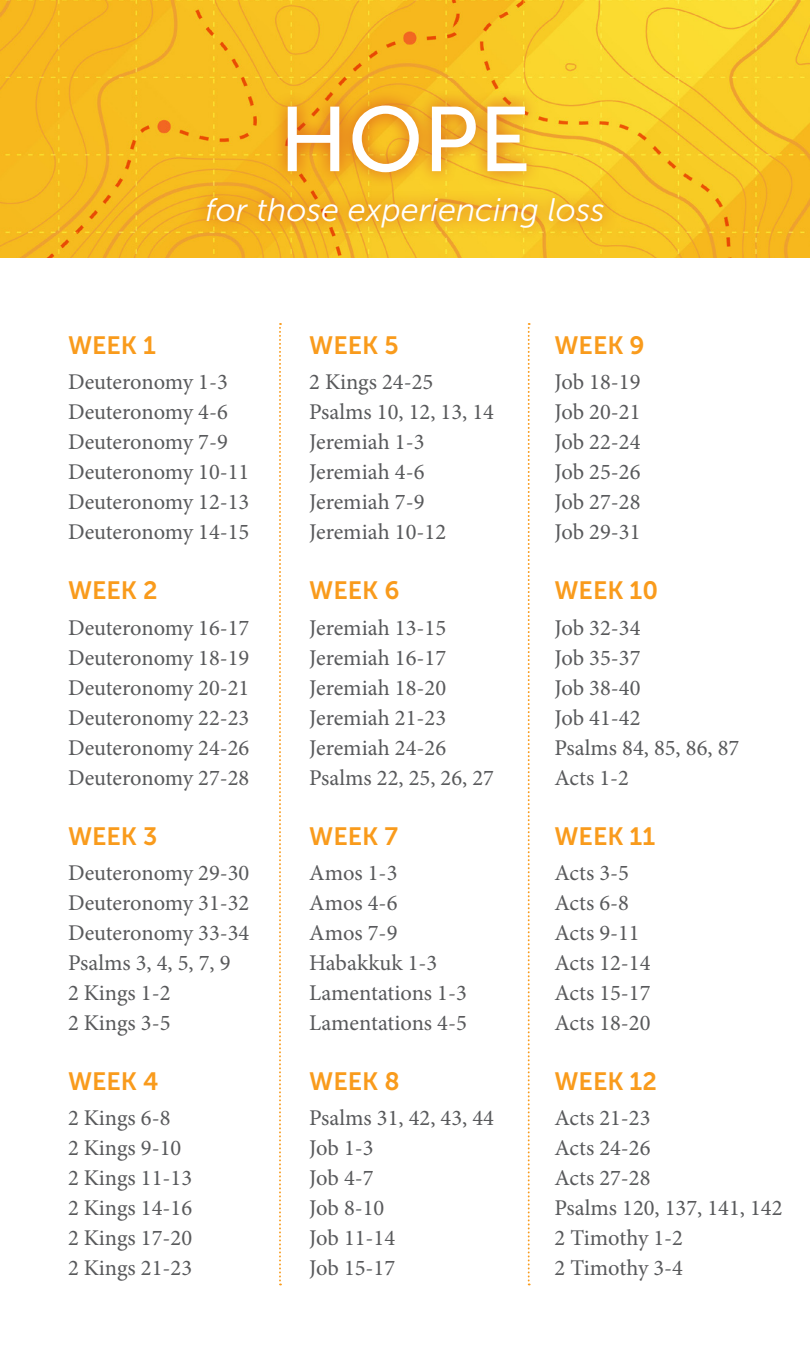
<style>
.page{position:relative;width:810px;height:1350px;background:#fff}
.page>*{position:absolute;margin:0;border:0;box-sizing:border-box;transform-origin:0 0}
.t1{font:91.5px "Museo Sans 500";color:#fff}
.t2{font:italic 32.5px "Museo Sans 300";color:#fff}
.t3{font:25px "Museo Sans 700";color:#f99b1c}
.t4{font:22.5px/30px "Minion Pro";color:#58595b}
</style>
<div class="page">
<img style="left:0;top:0;width:810px;height:257px">
<div style="left:192px;top:90px;width:427px;height:153px;background:#cf381e;opacity:.75"></div>
<svg style="left:279px;top:323px;width:2px;height:962px"></svg>
<svg style="left:528px;top:323px;width:2px;height:962px"></svg>
<h1 class="t1" style="left:279px;top:90px;width:254px">HOPE</h1>
<h2 class="t2" style="left:205px;top:193px;width:401px">for those experiencing loss</h2>
<p class="t3" style="left:68px;top:331px;width:89px">WEEK 1</p>
<p class="t4" style="left:68px;top:367px;width:183px">Deuteronomy 1-3<br>Deuteronomy 4-6<br>Deuteronomy 7-9<br>Deuteronomy 10-11<br>Deuteronomy 12-13<br>Deuteronomy 14-15</p>
<p class="t3" style="left:68px;top:577px;width:91px">WEEK 2</p>
<p class="t4" style="left:68px;top:612px;width:183px;text-align:justify">Deuteronomy 16-17<br>Deuteronomy 18-19<br>Deuteronomy 20-21<br>Deuteronomy 22-23<br>Deuteronomy 24-26<br>Deuteronomy 27-28</p>
<p class="t3" style="left:68px;top:822px;width:91px">WEEK 3</p>
<p class="t4" style="left:68px;top:858px;width:183px">Deuteronomy 29-30<br>Deuteronomy 31-32<br>Deuteronomy 33-34<br>Psalms 3, 4, 5, 7, 9<br>2 Kings 1-2<br>2 Kings 3-5</p>
<p class="t3" style="left:68px;top:1067px;width:92px">WEEK 4</p>
<p class="t4" style="left:68px;top:1103px;width:126px">2 Kings 6-8<br>2 Kings 9-10<br>2 Kings 11-13<br>2 Kings 14-16<br>2 Kings 17-20<br>2 Kings 21-23</p>
<p class="t3" style="left:309px;top:331px;width:91px">WEEK 5</p>
<p class="t4" style="left:309px;top:367px;width:186px">2 Kings 24-25<br>Psalms 10, 12, 13, 14<br>Jeremiah 1-3<br>Jeremiah 4-6<br>Jeremiah 7-9<br>Jeremiah 10-12</p>
<p class="t3" style="left:309px;top:577px;width:92px">WEEK 6</p>
<p class="t4" style="left:309px;top:612px;width:186px">Jeremiah 13-15<br>Jeremiah 16-17<br>Jeremiah 18-20<br>Jeremiah 21-23<br>Jeremiah 24-26<br>Psalms 22, 25, 26, 27</p>
<p class="t3" style="left:309px;top:822px;width:90px">WEEK 7</p>
<p class="t4" style="left:309px;top:858px;width:159px">Amos 1-3<br>Amos 4-6<br>Amos 7-9<br>Habakkuk 1-3<br>Lamentations 1-3<br>Lamentations 4-5</p>
<p class="t3" style="left:309px;top:1067px;width:92px">WEEK 8</p>
<p class="t4" style="left:309px;top:1103px;width:186px">Psalms 31, 42, 43, 44<br>Job 1-3<br>Job 4-7<br>Job 8-10<br>Job 11-14<br>Job 15-17</p>
<p class="t3" style="left:555px;top:331px;width:92px">WEEK 9</p>
<p class="t4" style="left:555px;top:367px;width:88px;text-align:justify">Job 18-19<br>Job 20-21<br>Job 22-24<br>Job 25-26<br>Job 27-28<br>Job 29-31</p>
<p class="t3" style="left:555px;top:577px;width:105px">WEEK 10</p>
<p class="t4" style="left:555px;top:612px;width:186px">Job 32-34<br>Job 35-37<br>Job 38-40<br>Job 41-42<br>Psalms 84, 85, 86, 87<br>Acts 1-2</p>
<p class="t3" style="left:555px;top:822px;width:102px">WEEK 11</p>
<p class="t4" style="left:555px;top:858px;width:98px">Acts 3-5<br>Acts 6-8<br>Acts 9-11<br>Acts 12-14<br>Acts 15-17<br>Acts 18-20</p>
<p class="t3" style="left:555px;top:1067px;width:104px">WEEK 12</p>
<p class="t4" style="left:555px;top:1103px;width:230px">Acts 21-23<br>Acts 24-26<br>Acts 27-28<br>Psalms 120, 137, 141, 142<br>2 Timothy 1-2<br>2 Timothy 3-4</p>
</div>
